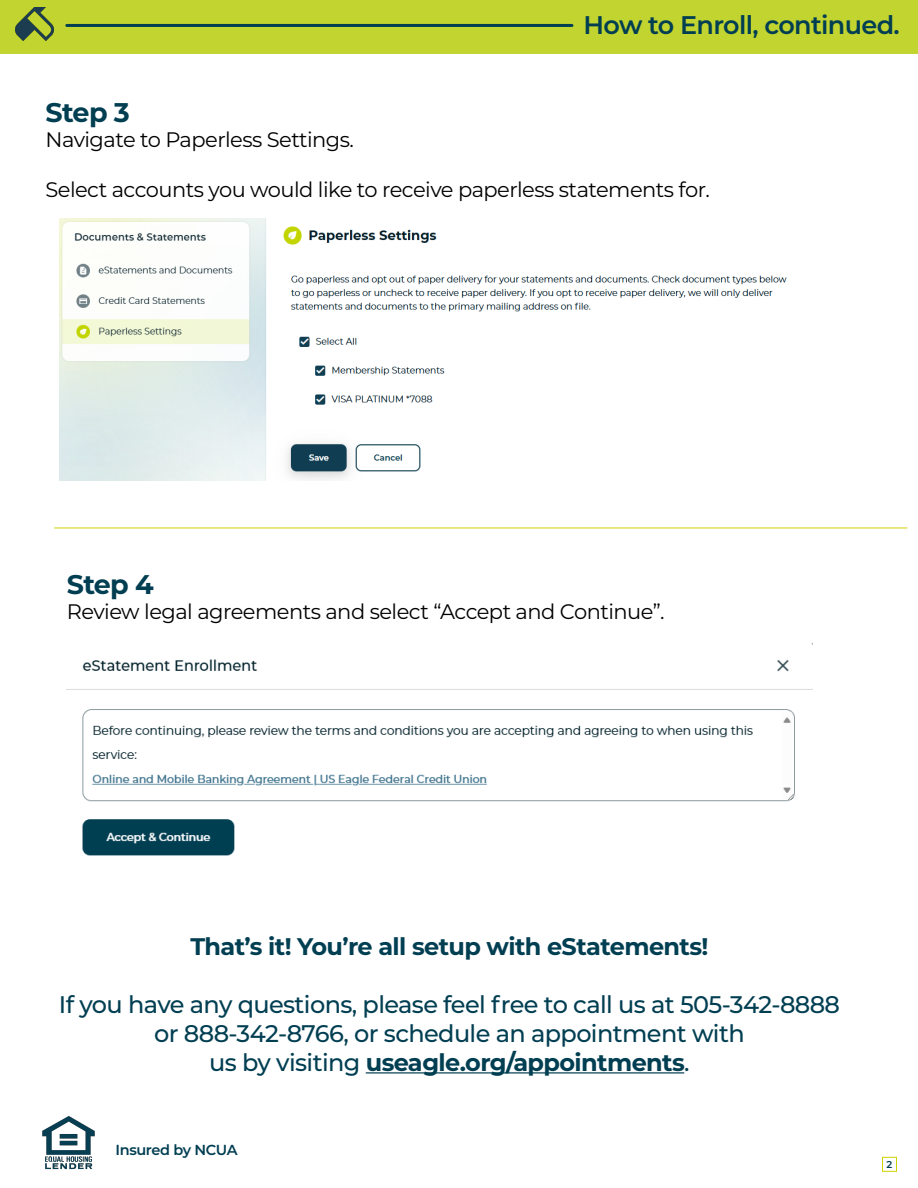
<style>
.page{position:relative;width:918px;height:1188px;background:#fff}
.page>*{position:absolute;margin:0;border:0;box-sizing:border-box;transform-origin:0 0}
.t1{font:700 27px "Montserrat";letter-spacing:-.025em;color:#003e52}
.t2{font:600 25.5px "Montserrat";letter-spacing:-.025em;color:#003e52}
.t3{font:500 24px/28.8px "Montserrat";letter-spacing:-.025em;color:#003e52;text-align:center}
.t4{font:700 24px "Montserrat";letter-spacing:-.025em;color:#003e52}
.t5{font:21px "Montserrat";letter-spacing:-.025em;color:#000}
.t6{font:600 14.55px "Montserrat";letter-spacing:-.025em;color:#003e52}
.t7{font:600 9.9px "Montserrat";color:#003e52}
.s1{font-weight:700}
</style>
<div class="page">
<div style="left:0;top:0;width:918px;height:54px;background:#c1d42f"></div>
<hr style="left:54px;top:528px;width:853px;height:1px;background:#cfd400">
<div style="left:882px;top:1157px;width:15px;height:15px;border:1px solid #cfd400"></div>
<hr style="left:366px;top:1072px;width:318px;height:2px;background:#003e52">
<img style="left:42px;top:1116px;width:53px;height:54px">
<img style="left:16px;top:8px;width:37px;height:32px">
<hr style="left:67px;top:24px;width:505px;height:3px;background:#003e52">
<img style="left:60px;top:219px;width:727px;height:261px">
<img style="left:67px;top:643px;width:745px;height:213px">
<p class="t2" style="left:584px;top:7px;width:318px">How to Enroll, continued.</p>
<p class="t1" style="left:45px;top:93px;width:86px">Step 3</p>
<p class="t5" style="left:45px;top:125px;width:310px">Navigate to Paperless Settings.</p>
<p class="t5" style="left:45px;top:175px;width:666px">Select accounts you would like to receive paperless statements for.</p>
<p class="t1" style="left:67px;top:565px;width:89px">Step 4</p>
<p class="t5" style="left:67px;top:597px;width:599px">Review legal agreements and select “Accept and Continue”.</p>
<p class="t4" style="left:190px;top:929px;width:520px">That’s it! You’re all setup with eStatements!</p>
<p class="t3" style="left:59px;top:989px;width:783px">If you have any questions, please feel free to call us at 505-342-8888 or 888-342-8766, or schedule an appointment with<br>us by visiting <span class="s1">useagle.org/appointments</span>.</p>
<p class="t6" style="left:116px;top:1140px;width:124px">Insured by NCUA</p>
<p class="t7" style="left:886px;top:1157px;width:7px">2</p>
</div>
